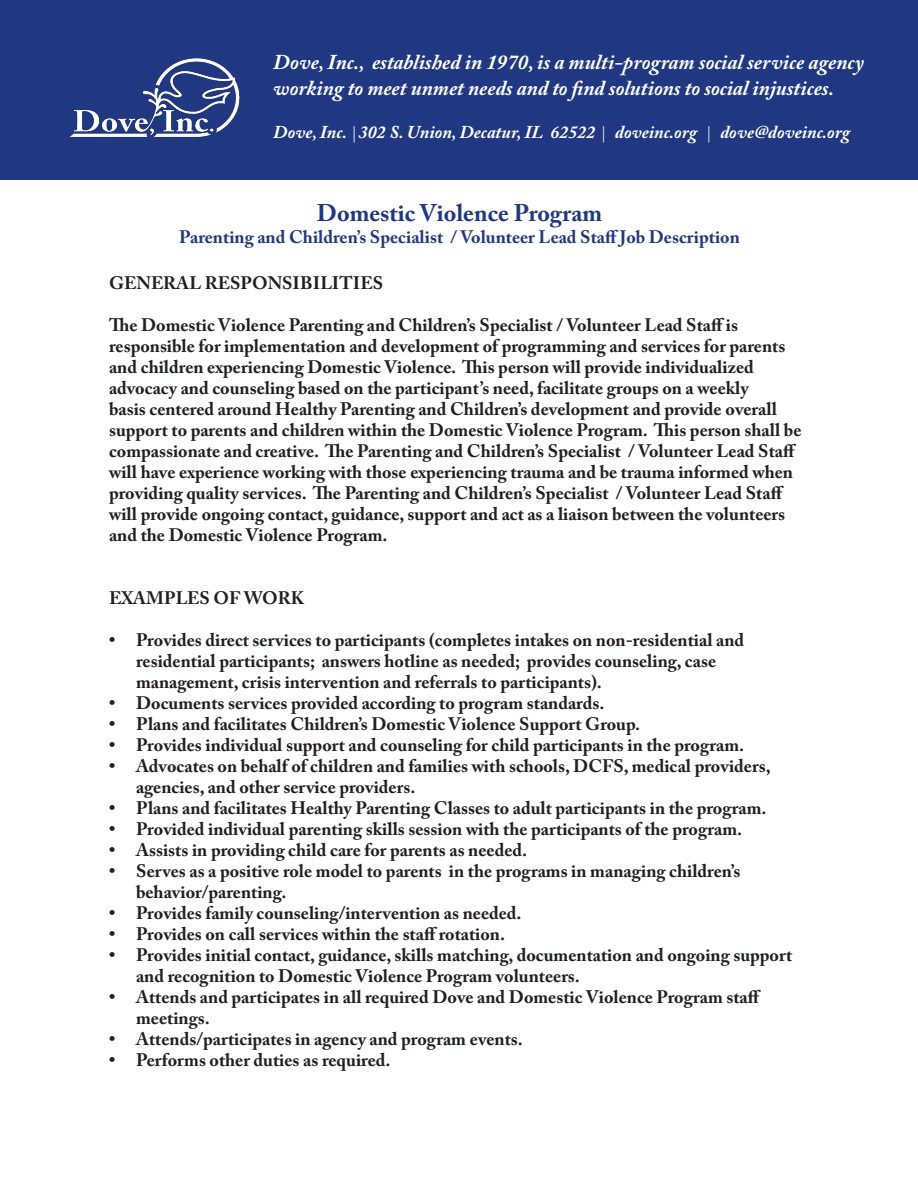
<style>
.page{position:relative;width:918px;height:1188px;background:#fff}
.page>*{position:absolute;margin:0;border:0;box-sizing:border-box;transform-origin:0 0}
.t1{font:700 24px "Adobe Caslon Pro";color:#203882}
.t2{font:italic 700 21px/25.2px "Adobe Caslon Pro";color:#fff}
.t3{font:700 18px/21px "Adobe Caslon Pro";color:#231f20}
.t4{font:italic 700 18px "Adobe Caslon Pro";color:#fff}
.t5{font:700 18px "Adobe Caslon Pro";color:#203882}
.s1{font-family:"Garamond";font-weight:400;font-style:normal}
</style>
<div class="page">
<div style="left:0;top:0;width:918px;height:179px;background:#203882"></div>
<img style="left:70px;top:58px;width:170px;height:79px">
<p class="t2" style="left:273px;top:50px;width:592px">Dove, Inc., established in 1970, is a multi-program social service agency working to meet unmet needs and to find solutions to social injustices.</p>
<p class="t4" style="left:273px;top:121px;width:578px">Dove, Inc. <span class="s1">|</span>302 S. Union, Decatur, IL 62522 <span class="s1">|</span> doveinc.org <span class="s1">|</span> dove@doveinc.org</p>
<p class="t1" style="left:317px;top:199px;width:287px">Domestic Violence Program</p>
<p class="t5" style="left:179px;top:226px;width:562px">Parenting and Children’s Specialist / Volunteer Lead Staff Job Description</p>
<p class="t3" style="left:109px;top:272px;width:276px">GENERAL RESPONSIBILITIES</p>
<p class="t3" style="left:109px;top:314px;width:694px">The Domestic Violence Parenting and Children’s Specialist / Volunteer Lead Staff is responsible for implementation and development of programming and services for parents and children experiencing Domestic Violence. This person will provide individualized advocacy and counseling based on the participant’s need, facilitate groups on a weekly<br>basis centered around Healthy Parenting and Children’s development and provide overall support to parents and children within the Domestic Violence Program. This person shall be compassionate and creative. The Parenting and Children’s Specialist / Volunteer Lead Staff will have experience working with those experiencing trauma and be trauma informed when providing quality services. The Parenting and Children’s Specialist / Volunteer Lead Staff will provide ongoing contact, guidance, support and act as a liaison between the volunteers and the Domestic Violence Program.</p>
<p class="t3" style="left:109px;top:587px;width:197px">EXAMPLES OF WORK</p>
<p class="t3" style="left:136px;top:629px;width:610px;text-indent:-27px">• Provides direct services to participants (completes intakes on non-residential and residential participants; answers hotline as needed; provides counseling, case management, crisis intervention and referrals to participants).</p>
<p class="t3" style="left:109px;top:692px;width:497px">• Documents services provided according to program standards.</p>
<p class="t3" style="left:109px;top:713px;width:533px">• Plans and facilitates Children’s Domestic Violence Support Group.</p>
<p class="t3" style="left:109px;top:734px;width:637px">• Provides individual support and counseling for child participants in the program.</p>
<p class="t3" style="left:136px;top:755px;width:636px;text-indent:-27px">• Advocates on behalf of children and families with schools, DCFS, medical providers, agencies, and other service providers.</p>
<p class="t3" style="left:109px;top:797px;width:659px">• Plans and facilitates Healthy Parenting Classes to adult participants in the program.</p>
<p class="t3" style="left:109px;top:818px;width:635px">• Provided individual parenting skills session with the participants of the program.</p>
<p class="t3" style="left:109px;top:839px;width:420px">• Assists in providing child care for parents as needed.</p>
<p class="t3" style="left:136px;top:860px;width:606px;text-indent:-27px">• Serves as a positive role model to parents in the programs in managing children’s behavior/parenting.</p>
<p class="t3" style="left:109px;top:902px;width:414px">• Provides family counseling/intervention as needed.</p>
<p class="t3" style="left:109px;top:923px;width:398px">• Provides on call services within the staff rotation.</p>
<p class="t3" style="left:136px;top:944px;width:658px;text-indent:-27px">• Provides initial contact, guidance, skills matching, documentation and ongoing support and recognition to Domestic Violence Program volunteers.</p>
<p class="t3" style="left:136px;top:986px;width:626px;text-indent:-27px">• Attends and participates in all required Dove and Domestic Violence Program staff meetings.</p>
<p class="t3" style="left:109px;top:1028px;width:415px">• Attends/participates in agency and program events.</p>
<p class="t3" style="left:109px;top:1049px;width:283px">• Performs other duties as required.</p>
</div>
